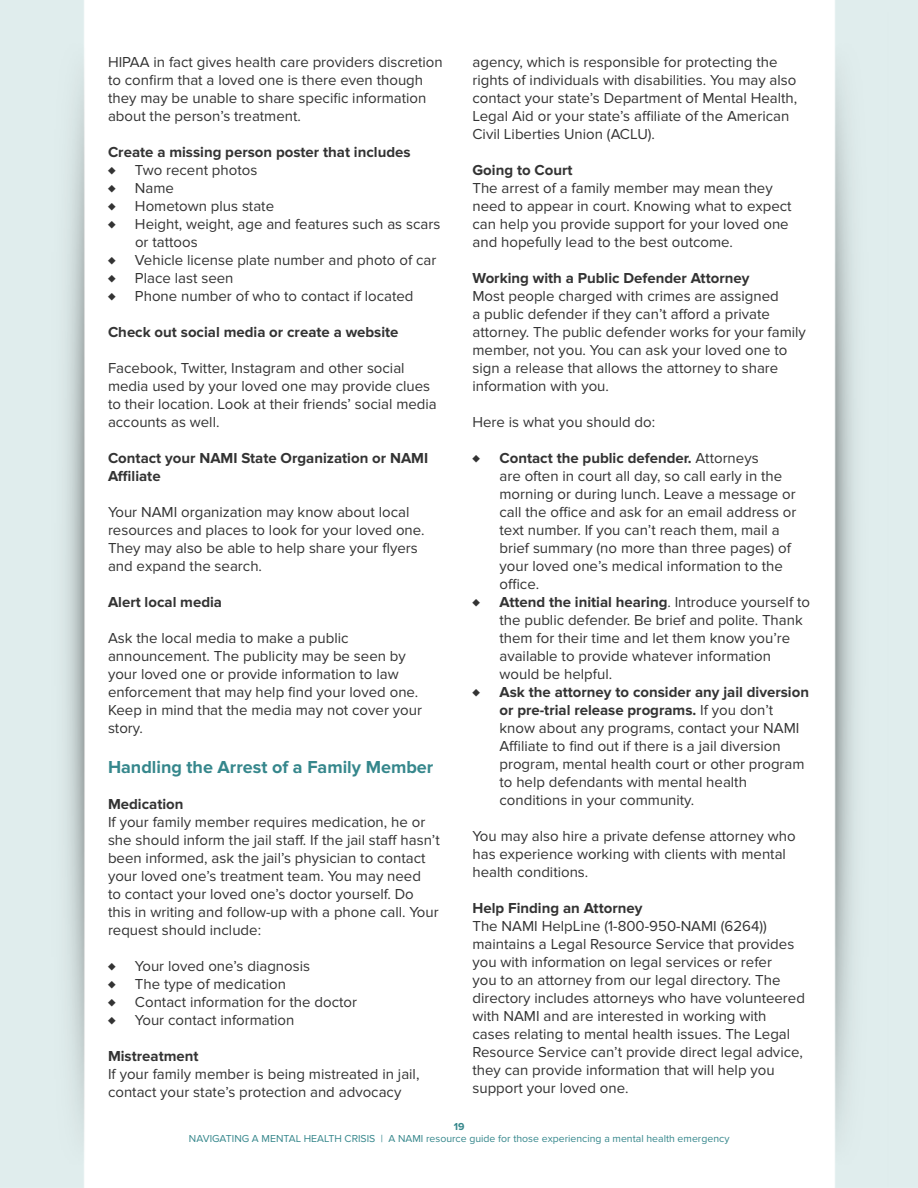
<style>
.page{position:relative;width:918px;height:1188px;background:#fff}
.page>*{position:absolute;margin:0;border:0;box-sizing:border-box;transform-origin:0 0}
.t1{font:700 18px "Proxima Nova";color:#36878c}
.t2{font:15px/18px "Proxima Nova";color:#333}
.t3{font:700 15px/18px "Proxima Nova";color:#333}
.t4{font:10.5px "Proxima Nova";color:#36878c}
.t5{font:700 10.5px "Proxima Nova";color:#36878c}
.s1{font-weight:700}
</style>
<div class="page">
<img style="left:0;top:0;width:918px;height:1188px">
<p class="t2" style="left:108px;top:53px;width:336px">HIPAA in fact gives health care providers discretion to confirm that a loved one is there even though they may be unable to share specific information about the person’s treatment.</p>
<p class="t3" style="left:108px;top:143px;width:304px">Create a missing person poster that includes</p>
<p class="t3" style="left:108px;top:161px;width:9px">♦</p>
<p class="t2" style="left:135px;top:161px;width:124px">Two recent photos</p>
<p class="t3" style="left:108px;top:179px;width:9px">♦</p>
<p class="t2" style="left:135px;top:179px;width:41px">Name</p>
<p class="t3" style="left:108px;top:197px;width:9px">♦</p>
<p class="t2" style="left:135px;top:197px;width:141px">Hometown plus state</p>
<p class="t3" style="left:108px;top:215px;width:9px">♦</p>
<p class="t2" style="left:135px;top:215px;width:307px">Height, weight, age and features such as scars or tattoos</p>
<p class="t3" style="left:108px;top:251px;width:9px">♦</p>
<p class="t2" style="left:135px;top:251px;width:303px">Vehicle license plate number and photo of car</p>
<p class="t3" style="left:108px;top:269px;width:9px">♦</p>
<p class="t2" style="left:135px;top:269px;width:100px">Place last seen</p>
<p class="t3" style="left:108px;top:287px;width:9px">♦</p>
<p class="t2" style="left:135px;top:287px;width:280px">Phone number of who to contact if located</p>
<p class="t3" style="left:108px;top:323px;width:292px">Check out social media or create a website</p>
<p class="t2" style="left:108px;top:359px;width:330px">Facebook, Twitter, Instagram and other social media used by your loved one may provide clues to their location. Look at their friends’ social media accounts as well.</p>
<p class="t3" style="left:108px;top:449px;width:322px">Contact your NAMI State Organization or NAMI<br>Affiliate</p>
<p class="t2" style="left:108px;top:503px;width:318px">Your NAMI organization may know about local resources and places to look for your loved one.<br>They may also be able to help share your flyers and expand the search.</p>
<p class="t3" style="left:108px;top:593px;width:116px">Alert local media</p>
<p class="t2" style="left:108px;top:629px;width:315px">Ask the local media to make a public announcement. The publicity may be seen by your loved one or provide information to law enforcement that may help find your loved one.<br>Keep in mind that the media may not cover your story.</p>
<p class="t1" style="left:108px;top:756px;width:327px">Handling the Arrest of a Family Member</p>
<p class="t3" style="left:108px;top:795px;width:77px">Medication</p>
<p class="t2" style="left:108px;top:813px;width:333px">If your family member requires medication, he or she should inform the jail staff. If the jail staff hasn’t been informed, ask the jail’s physician to contact your loved one’s treatment team. You may need<br>to contact your loved one’s doctor yourself. Do this in writing and follow-up with a phone call. Your request should include:</p>
<p class="t3" style="left:108px;top:957px;width:9px">♦</p>
<p class="t2" style="left:135px;top:957px;width:177px">Your loved one’s diagnosis</p>
<p class="t3" style="left:108px;top:975px;width:9px">♦</p>
<p class="t2" style="left:135px;top:975px;width:153px">The type of medication</p>
<p class="t3" style="left:108px;top:993px;width:9px">♦</p>
<p class="t2" style="left:135px;top:993px;width:224px">Contact information for the doctor</p>
<p class="t3" style="left:108px;top:1011px;width:9px">♦</p>
<p class="t2" style="left:135px;top:1011px;width:161px">Your contact information</p>
<p class="t3" style="left:108px;top:1047px;width:92px">Mistreatment</p>
<p class="t2" style="left:108px;top:1065px;width:313px">If your family member is being mistreated in jail, contact your state’s protection and advocacy</p>
<p class="t2" style="left:472px;top:53px;width:326px">agency, which is responsible for protecting the rights of individuals with disabilities. You may also contact your state’s Department of Mental Health, Legal Aid or your state’s affiliate of the American Civil Liberties Union (ACLU).</p>
<p class="t3" style="left:472px;top:161px;width:102px">Going to Court</p>
<p class="t2" style="left:472px;top:179px;width:321px">The arrest of a family member may mean they need to appear in court. Knowing what to expect can help you provide support for your loved one and hopefully lead to the best outcome.</p>
<p class="t3" style="left:472px;top:269px;width:278px">Working with a Public Defender Attorney</p>
<p class="t2" style="left:472px;top:287px;width:335px">Most people charged with crimes are assigned<br>a public defender if they can’t afford a private attorney. The public defender works for your family member, not you. You can ask your loved one to sign a release that allows the attorney to share information with you.</p>
<p class="t2" style="left:472px;top:413px;width:184px">Here is what you should do:</p>
<p class="t3" style="left:472px;top:449px;width:9px">♦</p>
<p class="t2" style="left:500px;top:449px;width:298px"><span class="s1">Contact the public defender.</span> Attorneys<br>are often in court all day, so call early in the morning or during lunch. Leave a message or call the office and ask for an email address or text number. If you can’t reach them, mail a brief summary (no more than three pages) of your loved one’s medical information to the office.</p>
<p class="t3" style="left:472px;top:593px;width:9px">♦</p>
<p class="t2" style="left:500px;top:593px;width:312px"><span class="s1">Attend the initial hearing</span>. Introduce yourself to the public defender. Be brief and polite. Thank them for their time and let them know you’re available to provide whatever information would be helpful.</p>
<p class="t3" style="left:472px;top:683px;width:9px">♦</p>
<p class="t2" style="left:500px;top:683px;width:311px"><span class="s1">Ask the attorney to consider any jail diversion or pre-trial release programs.</span> If you don’t know about any programs, contact your NAMI Affiliate to find out if there is a jail diversion program, mental health court or other program to help defendants with mental health conditions in your community.</p>
<p class="t2" style="left:472px;top:827px;width:325px">You may also hire a private defense attorney who has experience working with clients with mental health conditions.</p>
<p class="t3" style="left:472px;top:899px;width:171px">Help Finding an Attorney</p>
<p class="t2" style="left:472px;top:917px;width:334px">The NAMI HelpLine (1-800-950-NAMI (6264)) maintains a Legal Resource Service that provides you with information on legal services or refer<br>you to an attorney from our legal directory. The directory includes attorneys who have volunteered with NAMI and are interested in working with cases relating to mental health issues. The Legal Resource Service can’t provide direct legal advice, they can provide information that will help you support your loved one.</p>
<p class="t5" style="left:454px;top:1120px;width:12px">19</p>
<p class="t4" style="left:189px;top:1133px;width:542px">NAVIGATING A MENTAL HEALTH CRISIS | A NAMI resource guide for those experiencing a mental health emergency</p>
</div>
